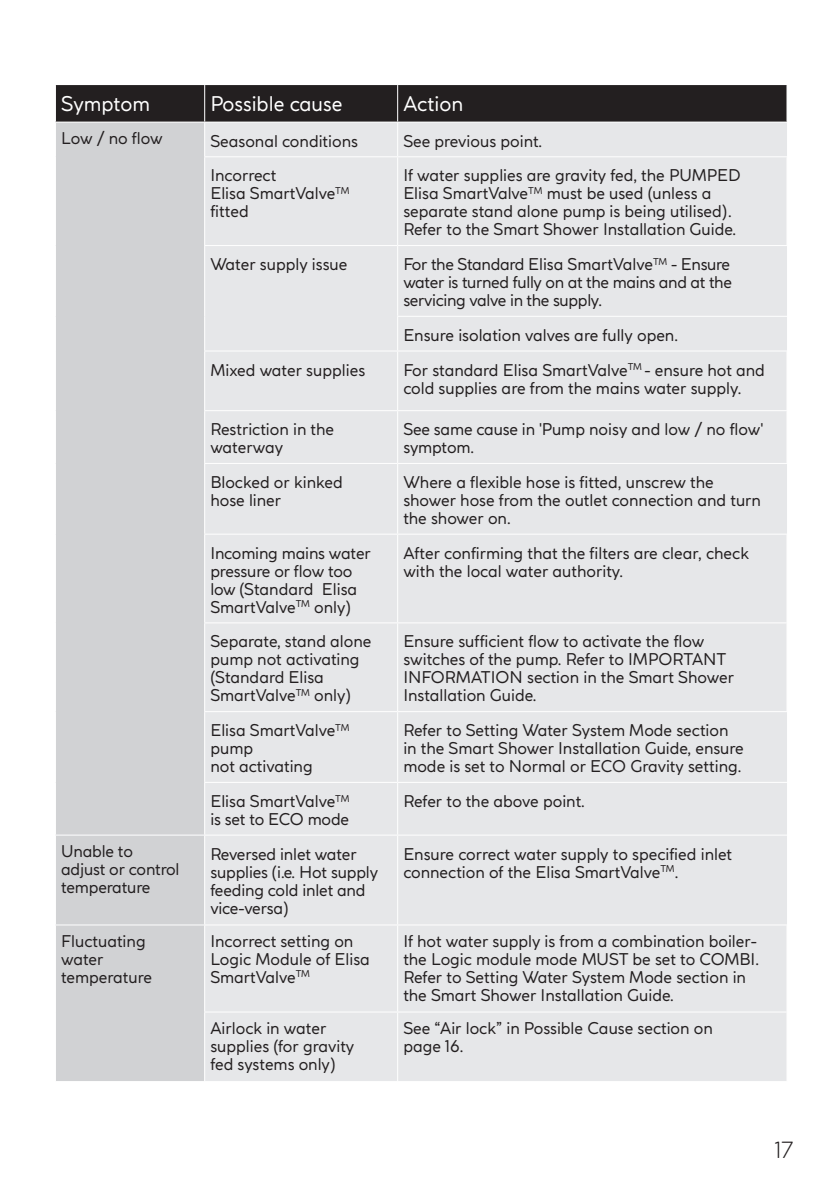
<style>
.page{position:relative;width:840px;height:1191px;background:#fff}
.page>*{position:absolute;margin:0;border:0;box-sizing:border-box;transform-origin:0 0}
.t1{font:300 22px "Coco Gothic Pro";color:#231f20}
.t2{font:20px "Coco Gothic Pro";color:#fff}
.Numbers{font:16px/18px "Coco Gothic Pro";color:#231f20}
</style>
<div class="page">
<div style="left:56px;top:85px;width:730px;height:37px;background:#231f20"></div>
<div style="left:56px;top:123px;width:148px;height:958px;background:#d1d2d4"></div>
<div style="left:205px;top:123px;width:581px;height:958px;background:#e6e7e9"></div>
<hr style="left:204px;top:85px;width:1px;height:37px;background:#fff">
<hr style="left:397px;top:85px;width:1px;height:37px;background:#fff">
<hr style="left:397px;top:123px;width:1px;height:33px;background:#fff">
<hr style="left:397px;top:157px;width:1px;height:88px;background:#fff">
<hr style="left:397px;top:246px;width:1px;height:70px;background:#fff">
<hr style="left:397px;top:317px;width:1px;height:33px;background:#fff">
<hr style="left:397px;top:351px;width:1px;height:59px;background:#fff">
<hr style="left:397px;top:411px;width:1px;height:52px;background:#fff">
<hr style="left:397px;top:464px;width:1px;height:69px;background:#fff">
<hr style="left:397px;top:534px;width:1px;height:88px;background:#fff">
<hr style="left:397px;top:623px;width:1px;height:88px;background:#fff">
<hr style="left:397px;top:712px;width:1px;height:70px;background:#fff">
<hr style="left:397px;top:783px;width:1px;height:51px;background:#fff">
<hr style="left:397px;top:835px;width:1px;height:89px;background:#fff">
<hr style="left:397px;top:925px;width:1px;height:86px;background:#fff">
<hr style="left:397px;top:1012px;width:1px;height:69px;background:#fff">
<hr style="left:55px;top:834px;width:149px;height:1px;background:#fff">
<hr style="left:55px;top:924px;width:149px;height:1px;background:#fff">
<hr style="left:204px;top:156px;width:193px;height:1px;background:#fff">
<hr style="left:397px;top:156px;width:390px;height:1px;background:#fff">
<hr style="left:204px;top:245px;width:193px;height:1px;background:#fff">
<hr style="left:397px;top:245px;width:390px;height:1px;background:#fff">
<hr style="left:397px;top:316px;width:389px;height:1px;background:#fff">
<hr style="left:204px;top:350px;width:193px;height:1px;background:#fff">
<hr style="left:397px;top:350px;width:390px;height:1px;background:#fff">
<hr style="left:204px;top:463px;width:193px;height:1px;background:#fff">
<hr style="left:397px;top:463px;width:390px;height:1px;background:#fff">
<hr style="left:204px;top:533px;width:193px;height:1px;background:#fff">
<hr style="left:397px;top:533px;width:390px;height:1px;background:#fff">
<hr style="left:204px;top:711px;width:193px;height:1px;background:#fff">
<hr style="left:397px;top:711px;width:390px;height:1px;background:#fff">
<hr style="left:204px;top:782px;width:193px;height:1px;background:#fff">
<hr style="left:397px;top:782px;width:389px;height:1px;background:#fff">
<hr style="left:204px;top:834px;width:193px;height:1px;background:#fff">
<hr style="left:397px;top:834px;width:389px;height:1px;background:#fff">
<hr style="left:204px;top:924px;width:193px;height:1px;background:#fff">
<hr style="left:397px;top:924px;width:390px;height:1px;background:#fff">
<hr style="left:204px;top:410px;width:193px;height:1px;background:#fff">
<hr style="left:397px;top:410px;width:390px;height:1px;background:#fff">
<hr style="left:204px;top:622px;width:193px;height:1px;background:#fff">
<hr style="left:397px;top:622px;width:390px;height:1px;background:#fff">
<hr style="left:204px;top:1011px;width:193px;height:1px;background:#fff">
<hr style="left:397px;top:1011px;width:390px;height:1px;background:#fff">
<p class="t2" style="left:61px;top:89px;width:90px">Symptom</p>
<p class="t2" style="left:210px;top:89px;width:133px">Possible cause</p>
<p class="t2" style="left:403px;top:89px;width:61px">Action</p>
<p class="Numbers" style="left:61px;top:129px;width:103px">Low / no flow</p>
<p class="Numbers" style="left:210px;top:132px;width:149px">Seasonal conditions</p>
<p class="Numbers" style="left:403px;top:132px;width:140px">See previous point.</p>
<p class="Numbers" style="left:210px;top:166px;width:141px">Incorrect<br>Elisa SmartValve<sup>TM </sup>fitted</p>
<p class="Numbers" style="left:403px;top:166px;width:339px">If water supplies are gravity fed, the PUMPED Elisa SmartValve<sup>TM</sup> must be used (unless a separate stand alone pump is being utilised).<br>Refer to the Smart Shower Installation Guide.</p>
<p class="Numbers" style="left:210px;top:255px;width:138px">Water supply issue</p>
<p class="Numbers" style="left:403px;top:255px;width:330px;text-align:justify">For the Standard Elisa SmartValve<sup>TM</sup> - Ensure water is turned fully on at the mains and at the servicing valve in the supply.</p>
<p class="Numbers" style="left:403px;top:326px;width:276px">Ensure isolation valves are fully open.</p>
<p class="Numbers" style="left:210px;top:361px;width:156px">Mixed water supplies</p>
<p class="Numbers" style="left:403px;top:361px;width:363px">For standard Elisa SmartValve<sup>TM</sup> - ensure hot and cold supplies are from the mains water supply.</p>
<p class="Numbers" style="left:210px;top:420px;width:125px">Restriction in the waterway</p>
<p class="Numbers" style="left:403px;top:420px;width:361px">See same cause in 'Pump noisy and low / no flow' symptom.</p>
<p class="Numbers" style="left:210px;top:473px;width:134px">Blocked or kinked hose liner</p>
<p class="Numbers" style="left:403px;top:473px;width:359px">Where a flexible hose is fitted, unscrew the shower hose from the outlet connection and turn the shower on.</p>
<p class="Numbers" style="left:210px;top:544px;width:162px">Incoming mains water pressure or flow too low (Standard Elisa<br>SmartValve<sup>TM</sup> only)</p>
<p class="Numbers" style="left:403px;top:544px;width:347px">After confirming that the filters are clear, check with the local water authority.</p>
<p class="Numbers" style="left:210px;top:632px;width:162px">Separate, stand alone pump not activating (Standard Elisa<br>SmartValve<sup>TM</sup> only)</p>
<p class="Numbers" style="left:403px;top:632px;width:332px">Ensure sufficient flow to activate the flow switches of the pump. Refer to IMPORTANT INFORMATION section in the Smart Shower Installation Guide.</p>
<p class="Numbers" style="left:210px;top:721px;width:141px">Elisa SmartValve<sup>TM </sup>pump<br>not activating</p>
<p class="Numbers" style="left:403px;top:721px;width:342px">Refer to Setting Water System Mode section in the Smart Shower Installation Guide, ensure mode is set to Normal or ECO Gravity setting.</p>
<p class="Numbers" style="left:210px;top:792px;width:141px">Elisa SmartValve<sup>TM</sup></p>
<p class="Numbers" style="left:210px;top:810px;width:140px">is set to ECO mode</p>
<p class="Numbers" style="left:403px;top:792px;width:183px">Refer to the above point.</p>
<p class="Numbers" style="left:61px;top:842px;width:120px">Unable to adjust or control temperature</p>
<p class="Numbers" style="left:210px;top:844px;width:169px">Reversed inlet water supplies (i.e. Hot supply feeding cold inlet and vice-versa)</p>
<p class="Numbers" style="left:403px;top:844px;width:330px">Ensure correct water supply to specified inlet connection of the Elisa SmartValve<sup>TM</sup>.</p>
<p class="Numbers" style="left:61px;top:931px;width:92px">Fluctuating water temperature</p>
<p class="Numbers" style="left:210px;top:931px;width:161px">Incorrect setting on<br>Logic Module of Elisa<br>SmartValve<sup>TM</sup></p>
<p class="Numbers" style="left:403px;top:931px;width:357px">If hot water supply is from a combination boiler&shy;the Logic module mode MUST be set to COMBI.<br>Refer to Setting Water System Mode section in the Smart Shower Installation Guide.</p>
<p class="Numbers" style="left:210px;top:1018px;width:145px">Airlock in water supplies (for gravity fed systems only)</p>
<p class="Numbers" style="left:403px;top:1018px;width:311px">See “Air lock” in Possible Cause section on page 16.</p>
<h1 class="t1" style="left:774px;top:1134px;width:20px">17</h1>
</div>
